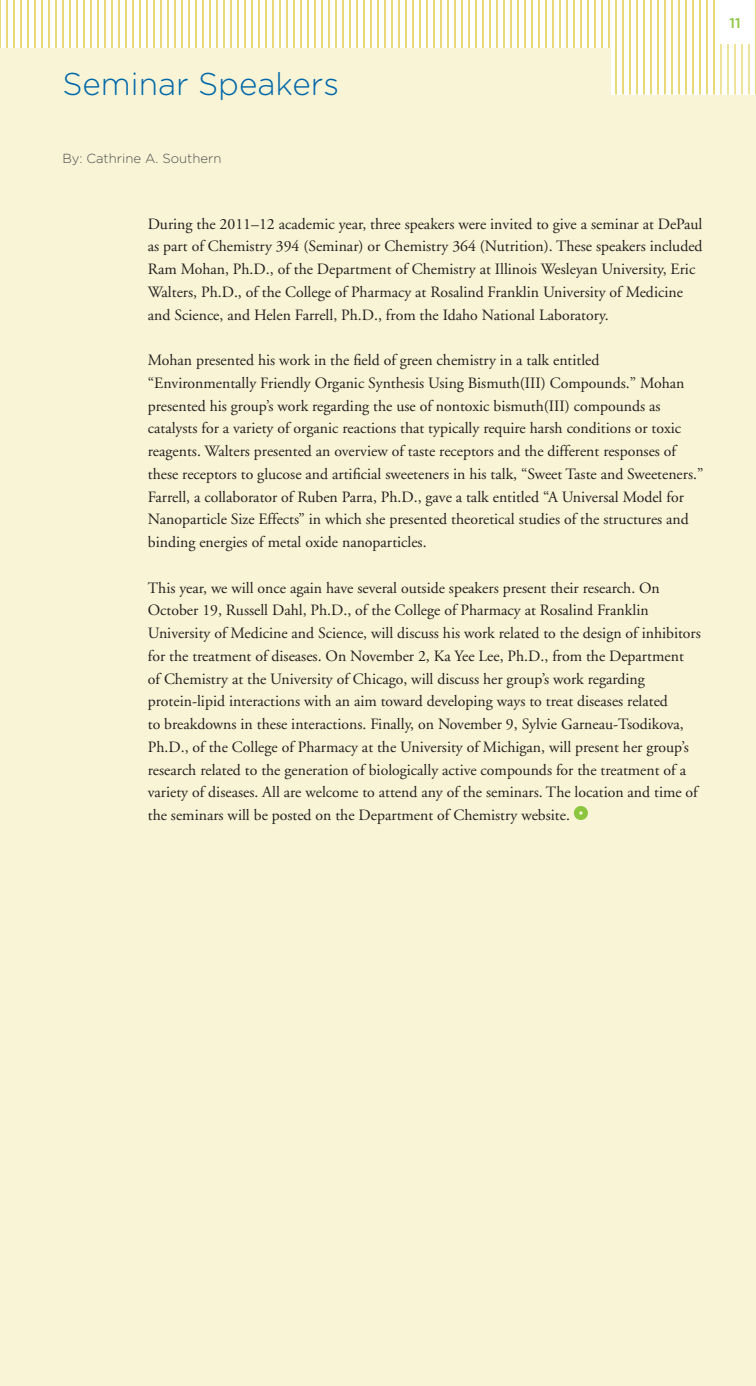
<style>
.page{position:relative;width:756px;height:1386px;background:#fff}
.page>*{position:absolute;margin:0;border:0;box-sizing:border-box;transform-origin:0 0}
.Main_Body___First_Li{font:300 31.5px "Gotham Rounded";color:#0067aa}
.Main_Body___First_Li-2{font:15.75px/22.8px "Adobe Garamond";color:#231f20}
.t1{font:500 14px "Gotham";color:#8bc63e}
.Main_Body___First_Li-3{font:300 13.12px "Gotham Rounded";color:#4b4c4d}
</style>
<div class="page">
<div style="left:0;top:96px;width:756px;height:1290px;background:#f8f4d5"></div>
<hr style="left:6px;top:0;width:2px;height:94px;background:#e8d665">
<hr style="left:13px;top:0;width:2px;height:94px;background:#e8d665">
<hr style="left:20px;top:0;width:2px;height:94px;background:#e8d665">
<hr style="left:27px;top:0;width:2px;height:94px;background:#e8d665">
<hr style="left:34px;top:0;width:2px;height:94px;background:#e8d665">
<hr style="left:41px;top:0;width:2px;height:94px;background:#e8d665">
<hr style="left:48px;top:0;width:2px;height:94px;background:#e8d665">
<hr style="left:55px;top:0;width:2px;height:94px;background:#e8d665">
<hr style="left:62px;top:0;width:2px;height:94px;background:#e8d665">
<hr style="left:69px;top:0;width:2px;height:94px;background:#e8d665">
<hr style="left:76px;top:0;width:2px;height:94px;background:#e8d665">
<hr style="left:83px;top:0;width:2px;height:94px;background:#e8d665">
<hr style="left:90px;top:0;width:2px;height:94px;background:#e8d665">
<hr style="left:97px;top:0;width:2px;height:94px;background:#e8d665">
<hr style="left:104px;top:0;width:2px;height:94px;background:#e8d665">
<hr style="left:111px;top:0;width:2px;height:94px;background:#e8d665">
<hr style="left:118px;top:0;width:2px;height:94px;background:#e8d665">
<hr style="left:125px;top:0;width:2px;height:94px;background:#e8d665">
<hr style="left:132px;top:0;width:2px;height:94px;background:#e8d665">
<hr style="left:139px;top:0;width:2px;height:94px;background:#e8d665">
<hr style="left:146px;top:0;width:2px;height:94px;background:#e8d665">
<hr style="left:153px;top:0;width:2px;height:94px;background:#e8d665">
<hr style="left:160px;top:0;width:2px;height:94px;background:#e8d665">
<hr style="left:167px;top:0;width:2px;height:94px;background:#e8d665">
<hr style="left:174px;top:0;width:2px;height:94px;background:#e8d665">
<hr style="left:181px;top:0;width:2px;height:94px;background:#e8d665">
<hr style="left:188px;top:0;width:2px;height:94px;background:#e8d665">
<hr style="left:195px;top:0;width:2px;height:94px;background:#e8d665">
<hr style="left:202px;top:0;width:2px;height:94px;background:#e8d665">
<hr style="left:209px;top:0;width:2px;height:94px;background:#e8d665">
<hr style="left:216px;top:0;width:2px;height:94px;background:#e8d665">
<hr style="left:223px;top:0;width:2px;height:94px;background:#e8d665">
<hr style="left:230px;top:0;width:2px;height:94px;background:#e8d665">
<hr style="left:237px;top:0;width:2px;height:94px;background:#e8d665">
<hr style="left:244px;top:0;width:2px;height:94px;background:#e8d665">
<hr style="left:251px;top:0;width:2px;height:94px;background:#e8d665">
<hr style="left:258px;top:0;width:2px;height:94px;background:#e8d665">
<hr style="left:265px;top:0;width:2px;height:94px;background:#e8d665">
<hr style="left:272px;top:0;width:2px;height:94px;background:#e8d665">
<hr style="left:279px;top:0;width:2px;height:94px;background:#e8d665">
<hr style="left:286px;top:0;width:2px;height:94px;background:#e8d665">
<hr style="left:293px;top:0;width:2px;height:94px;background:#e8d665">
<hr style="left:300px;top:0;width:2px;height:94px;background:#e8d665">
<hr style="left:307px;top:0;width:2px;height:94px;background:#e8d665">
<hr style="left:314px;top:0;width:2px;height:94px;background:#e8d665">
<hr style="left:321px;top:0;width:2px;height:94px;background:#e8d665">
<hr style="left:328px;top:0;width:2px;height:94px;background:#e8d665">
<hr style="left:335px;top:0;width:2px;height:94px;background:#e8d665">
<hr style="left:342px;top:0;width:2px;height:94px;background:#e8d665">
<hr style="left:349px;top:0;width:2px;height:94px;background:#e8d665">
<hr style="left:356px;top:0;width:2px;height:94px;background:#e8d665">
<hr style="left:363px;top:0;width:2px;height:94px;background:#e8d665">
<hr style="left:370px;top:0;width:2px;height:94px;background:#e8d665">
<hr style="left:377px;top:0;width:2px;height:94px;background:#e8d665">
<hr style="left:384px;top:0;width:2px;height:94px;background:#e8d665">
<hr style="left:391px;top:0;width:2px;height:94px;background:#e8d665">
<hr style="left:398px;top:0;width:2px;height:94px;background:#e8d665">
<hr style="left:405px;top:0;width:2px;height:94px;background:#e8d665">
<hr style="left:412px;top:0;width:2px;height:94px;background:#e8d665">
<hr style="left:419px;top:0;width:2px;height:94px;background:#e8d665">
<hr style="left:426px;top:0;width:2px;height:94px;background:#e8d665">
<hr style="left:433px;top:0;width:2px;height:94px;background:#e8d665">
<hr style="left:440px;top:0;width:2px;height:94px;background:#e8d665">
<hr style="left:447px;top:0;width:2px;height:94px;background:#e8d665">
<hr style="left:454px;top:0;width:2px;height:94px;background:#e8d665">
<hr style="left:461px;top:0;width:2px;height:94px;background:#e8d665">
<hr style="left:468px;top:0;width:2px;height:94px;background:#e8d665">
<hr style="left:475px;top:0;width:2px;height:94px;background:#e8d665">
<hr style="left:482px;top:0;width:2px;height:94px;background:#e8d665">
<hr style="left:489px;top:0;width:2px;height:94px;background:#e8d665">
<hr style="left:496px;top:0;width:2px;height:94px;background:#e8d665">
<hr style="left:503px;top:0;width:2px;height:94px;background:#e8d665">
<hr style="left:510px;top:0;width:2px;height:94px;background:#e8d665">
<hr style="left:517px;top:0;width:2px;height:94px;background:#e8d665">
<hr style="left:524px;top:0;width:2px;height:94px;background:#e8d665">
<hr style="left:531px;top:0;width:2px;height:94px;background:#e8d665">
<hr style="left:538px;top:0;width:2px;height:94px;background:#e8d665">
<hr style="left:545px;top:0;width:2px;height:94px;background:#e8d665">
<hr style="left:552px;top:0;width:2px;height:94px;background:#e8d665">
<hr style="left:559px;top:0;width:2px;height:94px;background:#e8d665">
<hr style="left:566px;top:0;width:2px;height:94px;background:#e8d665">
<hr style="left:573px;top:0;width:2px;height:94px;background:#e8d665">
<hr style="left:580px;top:0;width:2px;height:94px;background:#e8d665">
<hr style="left:587px;top:0;width:2px;height:94px;background:#e8d665">
<hr style="left:594px;top:0;width:2px;height:94px;background:#e8d665">
<hr style="left:601px;top:0;width:2px;height:94px;background:#e8d665">
<hr style="left:608px;top:0;width:2px;height:94px;background:#e8d665">
<hr style="left:615px;top:0;width:2px;height:94px;background:#e8d665">
<hr style="left:622px;top:0;width:2px;height:94px;background:#e8d665">
<hr style="left:629px;top:0;width:2px;height:94px;background:#e8d665">
<hr style="left:636px;top:0;width:2px;height:94px;background:#e8d665">
<hr style="left:643px;top:0;width:2px;height:94px;background:#e8d665">
<hr style="left:650px;top:0;width:2px;height:94px;background:#e8d665">
<hr style="left:657px;top:0;width:2px;height:94px;background:#e8d665">
<hr style="left:664px;top:0;width:2px;height:94px;background:#e8d665">
<hr style="left:671px;top:0;width:2px;height:94px;background:#e8d665">
<hr style="left:678px;top:0;width:2px;height:94px;background:#e8d665">
<hr style="left:685px;top:0;width:2px;height:94px;background:#e8d665">
<hr style="left:692px;top:0;width:2px;height:94px;background:#e8d665">
<hr style="left:699px;top:0;width:2px;height:94px;background:#e8d665">
<hr style="left:706px;top:0;width:2px;height:94px;background:#e8d665">
<hr style="left:720px;top:8px;width:2px;height:86px;background:#e8d665">
<hr style="left:727px;top:8px;width:2px;height:86px;background:#e8d665">
<hr style="left:734px;top:8px;width:2px;height:86px;background:#e8d665">
<hr style="left:741px;top:8px;width:2px;height:86px;background:#e8d665">
<hr style="left:748px;top:8px;width:2px;height:86px;background:#e8d665">
<div style="left:714px;top:0;width:42px;height:44px;background:#fff"></div>
<hr style="left:713px;top:0;width:2px;height:94px;background:#e8d665">
<hr style="left:0;top:0;width:1px;height:94px;background:#e8d665">
<hr style="left:755px;top:0;width:1px;height:94px;background:#e8d665">
<div style="left:574px;top:806px;width:14px;height:14px;border:5px solid #8bc63e;border-radius:50%"></div>
<div style="left:0;top:48px;width:611px;height:48px;background:#f8f4d5"></div>
<p class="Main_Body___First_Li" style="left:62px;top:65px;width:278px">Seminar Speakers</p>
<p class="Main_Body___First_Li-3" style="left:62px;top:151px;width:161px">By: Cathrine A. Southern</p>
<p class="Main_Body___First_Li-2" style="left:148px;top:213px;width:556px">During the 2011–12 academic year, three speakers were invited to give a seminar at DePaul as part of Chemistry 394 (Seminar) or Chemistry 364 (Nutrition). These speakers included Ram Mohan, Ph.D., of the Department of Chemistry at Illinois Wesleyan University, Eric Walters, Ph.D., of the College of Pharmacy at Rosalind Franklin University of Medicine and Science, and Helen Farrell, Ph.D., from the Idaho National Laboratory.</p>
<p class="Main_Body___First_Li-2" style="left:148px;top:349px;width:557px">Mohan presented his work in the field of green chemistry in a talk entitled “Environmentally Friendly Organic Synthesis Using Bismuth(III) Compounds.” Mohan presented his group’s work regarding the use of nontoxic bismuth(III) compounds as catalysts for a variety of organic reactions that typically require harsh conditions or toxic reagents. Walters presented an overview of taste receptors and the different responses of these receptors to glucose and artificial sweeteners in his talk, “Sweet Taste and Sweeteners.” Farrell, a collaborator of Ruben Parra, Ph.D., gave a talk entitled “A Universal Model for Nanoparticle Size Effects” in which she presented theoretical studies of the structures and binding energies of metal oxide nanoparticles.</p>
<p class="Main_Body___First_Li-2" style="left:148px;top:577px;width:555px">This year, we will once again have several outside speakers present their research. On October 19, Russell Dahl, Ph.D., of the College of Pharmacy at Rosalind Franklin University of Medicine and Science, will discuss his work related to the design of inhibitors for the treatment of diseases. On November 2, Ka Yee Lee, Ph.D., from the Department<br>of Chemistry at the University of Chicago, will discuss her group’s work regarding protein-lipid interactions with an aim toward developing ways to treat diseases related<br>to breakdowns in these interactions. Finally, on November 9, Sylvie Garneau-Tsodikova, Ph.D., of the College of Pharmacy at the University of Michigan, will present her group’s research related to the generation of biologically active compounds for the treatment of a variety of diseases. All are welcome to attend any of the seminars. The location and time of the seminars will be posted on the Department of Chemistry website.</p>
<p class="t1" style="left:729px;top:15px;width:13px">11</p>
</div>
